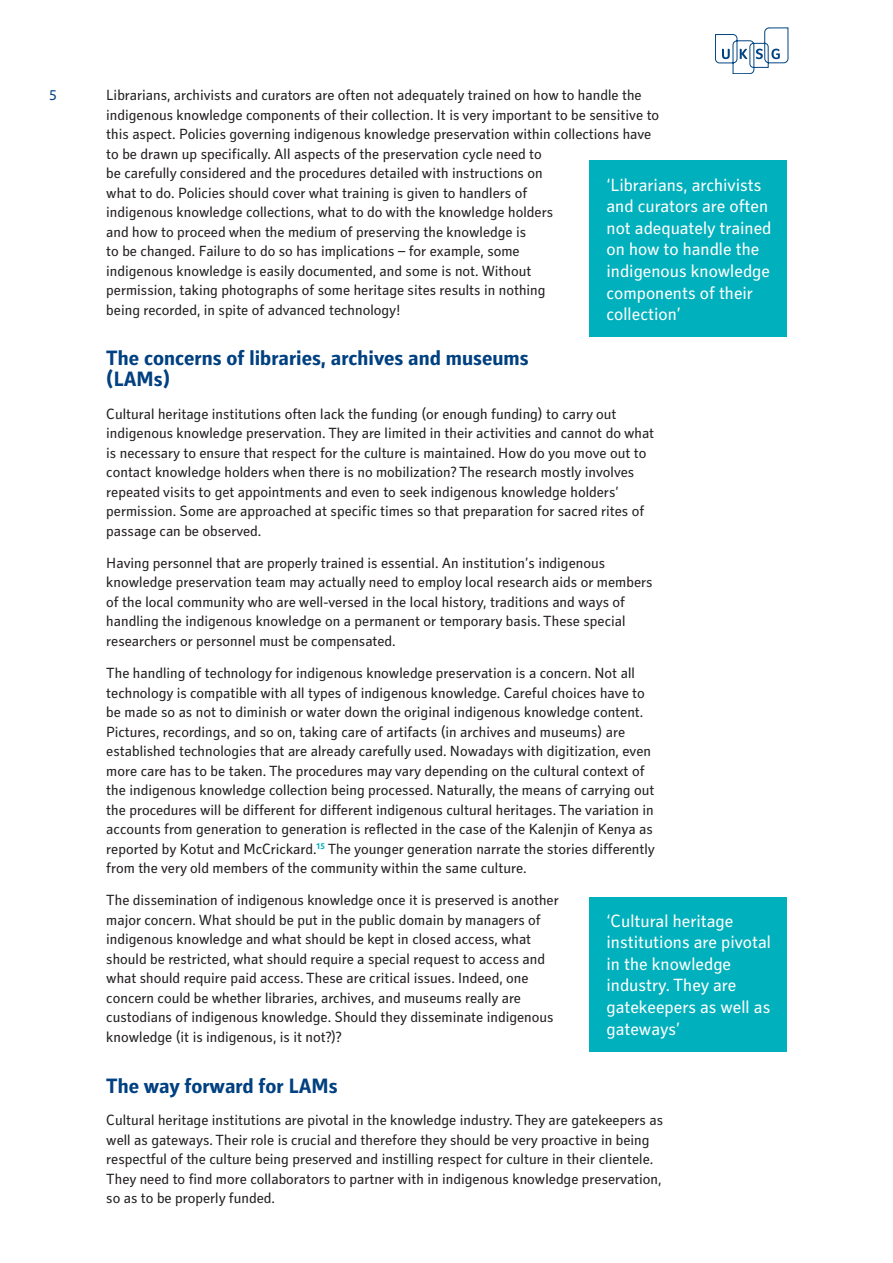
<style>
.page{position:relative;width:893px;height:1263px;background:#fff}
.page>*{position:absolute;margin:0;border:0;box-sizing:border-box;transform-origin:0 0}
.A-Style_Heading{font:700 21px/21px "Secca Std";color:#014081}
.Stand_out_quote{font:18px/21.6px "Secca Std";color:#fff}
.Body{font:15px/19.5px "Secca Std";color:#231f20}
.t1{font:15px "Secca Std";color:#014081}
</style>
<div class="page">
<svg style="left:715px;top:28px;width:73px;height:46px"></svg>
<div style="left:590px;top:161px;width:197px;height:176px;background:#00b0bc"></div>
<div style="left:590px;top:897px;width:197px;height:154px;background:#00b0bc"></div>
<p class="t1" style="left:49px;top:87px;width:9px">5</p>
<p class="Body" style="left:106px;top:86px;width:554px">Librarians, archivists and curators are often not adequately trained on how to handle the indigenous knowledge components of their collection. It is very important to be sensitive to this aspect. Policies governing indigenous knowledge preservation within collections have to be drawn up specifically. All aspects of the preservation cycle need to<br>be carefully considered and the procedures detailed with instructions on<br>what to do. Policies should cover what training is given to handlers of<br>indigenous knowledge collections, what to do with the knowledge holders<br>and how to proceed when the medium of preserving the knowledge is<br>to be changed. Failure to do so has implications – for example, some<br>indigenous knowledge is easily documented, and some is not. Without<br>permission, taking photographs of some heritage sites results in nothing<br>being recorded, in spite of advanced technology!</p>
<p class="A-Style_Heading" style="left:106px;top:349px;width:424px">The concerns of libraries, archives and museums (LAMs)</p>
<p class="Body" style="left:106px;top:404px;width:549px">Cultural heritage institutions often lack the funding (or enough funding) to carry out indigenous knowledge preservation. They are limited in their activities and cannot do what is necessary to ensure that respect for the culture is maintained. How do you move out to contact knowledge holders when there is no mobilization? The research mostly involves repeated visits to get appointments and even to seek indigenous knowledge holders’ permission. Some are approached at specific times so that preparation for sacred rites of passage can be observed.</p>
<p class="Body" style="left:106px;top:554px;width:548px">Having personnel that are properly trained is essential. An institution’s indigenous knowledge preservation team may actually need to employ local research aids or members of the local community who are well-versed in the local history, traditions and ways of handling the indigenous knowledge on a permanent or temporary basis. These special researchers or personnel must be compensated.</p>
<p class="Body" style="left:106px;top:664px;width:550px">The handling of technology for indigenous knowledge preservation is a concern. Not all technology is compatible with all types of indigenous knowledge. Careful choices have to be made so as not to diminish or water down the original indigenous knowledge content.<br>Pictures, recordings, and so on, taking care of artifacts (in archives and museums) are established technologies that are already carefully used. Nowadays with digitization, even more care has to be taken. The procedures may vary depending on the cultural context of the indigenous knowledge collection being processed. Naturally, the means of carrying out the procedures will be different for different indigenous cultural heritages. The variation in accounts from generation to generation is reflected in the case of the Kalenjin of Kenya as reported by Kotut and McCrickard.<sup>15</sup> The younger generation narrate the stories differently from the very old members of the community within the same culture.</p>
<p class="Body" style="left:106px;top:891px;width:454px">The dissemination of indigenous knowledge once it is preserved is another major concern. What should be put in the public domain by managers of indigenous knowledge and what should be kept in closed access, what should be restricted, what should require a special request to access and what should require paid access. These are critical issues. Indeed, one concern could be whether libraries, archives, and museums really are custodians of indigenous knowledge. Should they disseminate indigenous knowledge (it is indigenous, is it not?)?</p>
<p class="A-Style_Heading" style="left:106px;top:1076px;width:233px">The way forward for LAMs</p>
<p class="Body" style="left:106px;top:1111px;width:558px">Cultural heritage institutions are pivotal in the knowledge industry. They are gatekeepers as well as gateways. Their role is crucial and therefore they should be very proactive in being respectful of the culture being preserved and instilling respect for culture in their clientele.<br>They need to find more collaborators to partner with in indigenous knowledge preservation, so as to be properly funded.</p>
<p class="Stand_out_quote" style="left:607px;top:174px;width:166px">‘Librarians, archivists and curators are often not adequately trained on how to handle the indigenous knowledge components of their collection’</p>
<p class="Stand_out_quote" style="left:607px;top:910px;width:166px">‘Cultural heritage institutions are pivotal in the knowledge industry. They are gatekeepers as well as gateways’</p>
</div>
